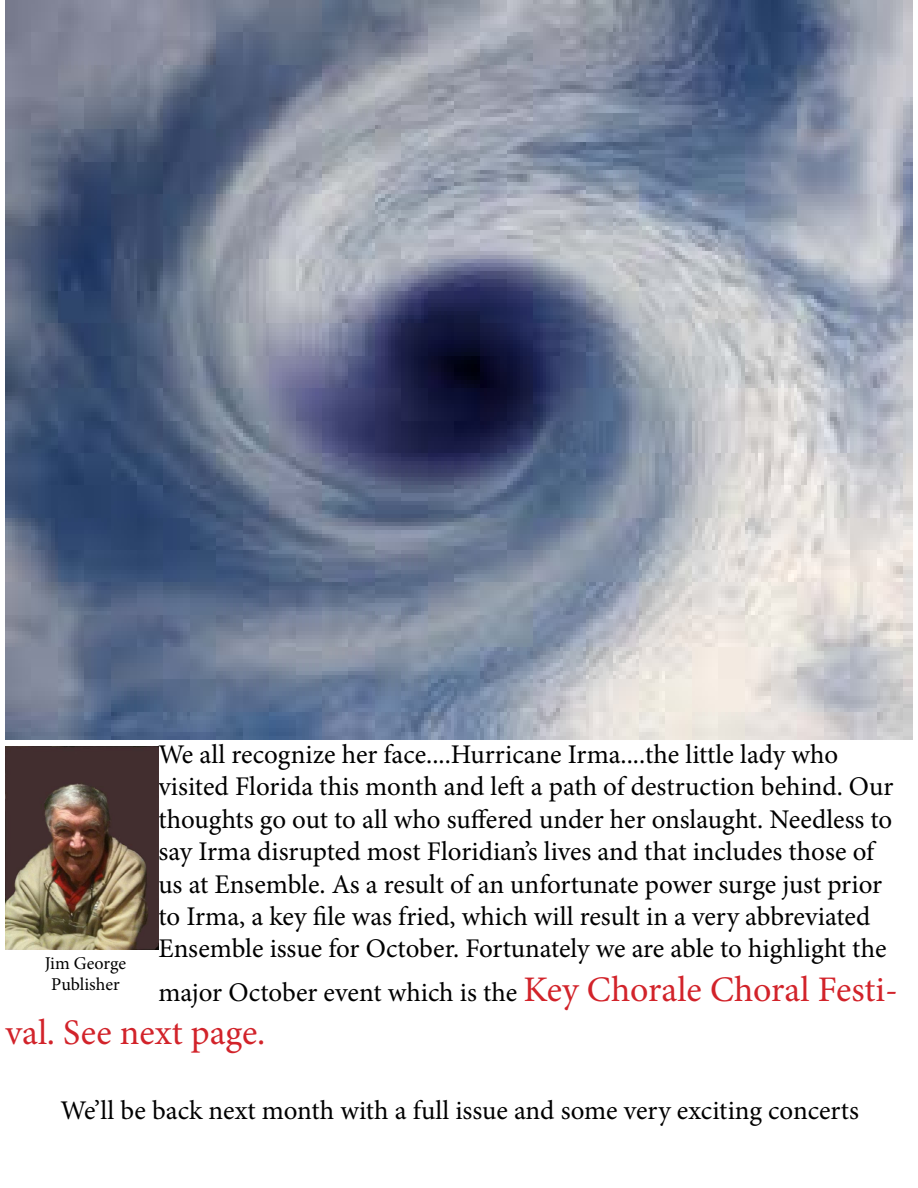
<style>
.page{position:relative;width:918px;height:1188px;background:#fff}
.page>*{position:absolute;margin:0;border:0;box-sizing:border-box;transform-origin:0 0}
.t1{font:36px "Minion Pro";color:#d2232a}
.t2{font:27px/32.4px "Minion Pro";color:#000}
.t3{font:18px/21.6px "Minion Pro";letter-spacing:-.005em;color:#000;text-align:center}
.s1{font-size:36px;color:#d2232a}
</style>
<div class="page">
<img style="left:5px;top:0;width:908px;height:740px">
<img style="left:5px;top:746px;width:153px;height:203px">
<p class="t2" style="left:158px;top:738px;width:737px">We all recognize her face....Hurricane Irma....the little lady who visited Florida this month and left a path of destruction behind. Our thoughts go out to all who suffered under her onslaught. Needless to say Irma disrupted most Floridian’s lives and that includes those of us at Ensemble. As a result of an unfortunate power surge just prior to Irma, a key file was fried, which will result in a very abbreviated Ensemble issue for October. Fortunately we are able to highlight the</p>
<p class="t2" style="left:158px;top:976px;width:741px">major October event which is the <span class="s1">Key Chorale Choral Festi-</span></p>
<h1 class="t1" style="left:5px;top:1008px;width:261px">val. See next page.</h1>
<p class="t3" style="left:45px;top:952px;width:83px">Jim George<br>Publisher</p>
<p class="t2" style="left:61px;top:1095px;width:800px">We’ll be back next month with a full issue and some very exciting concerts</p>
</div>
